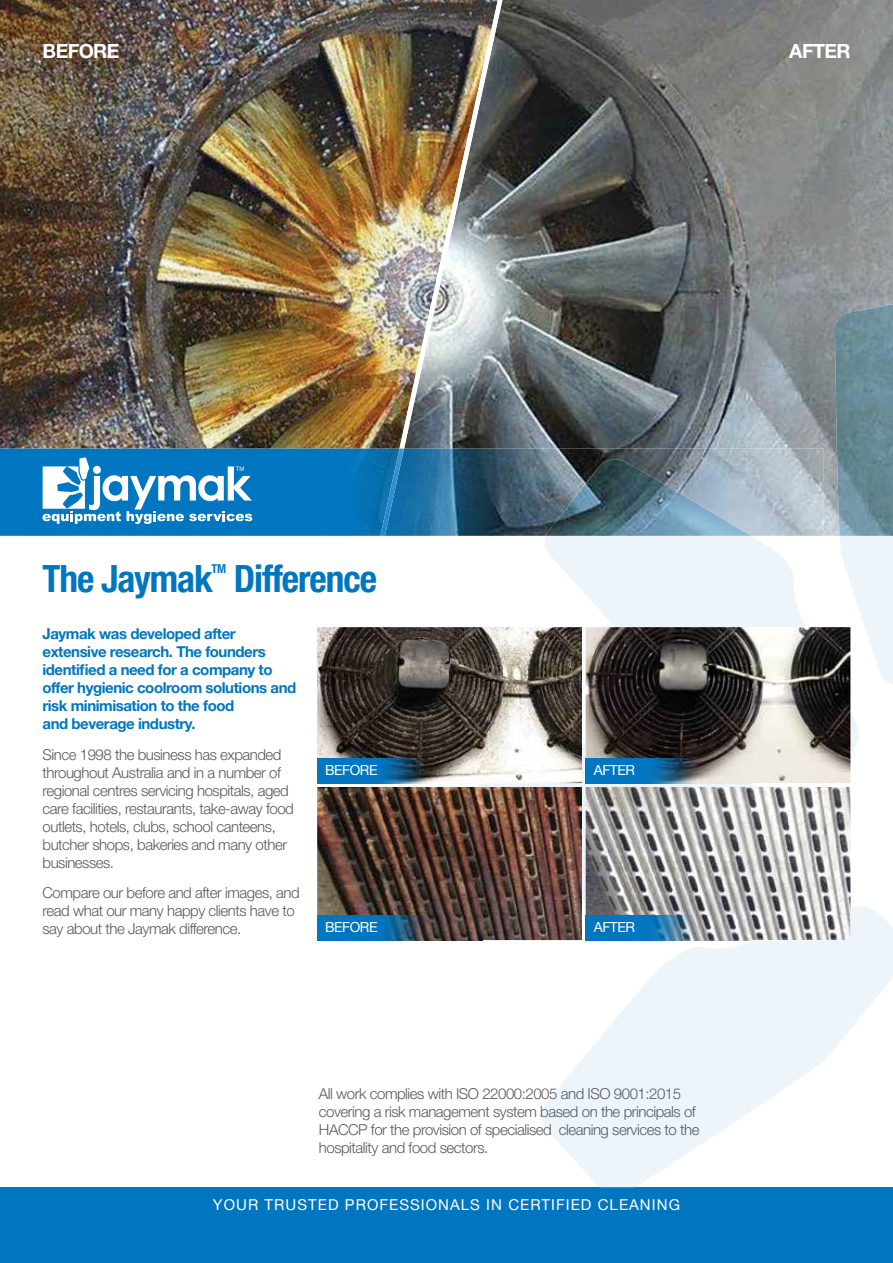
<style>
.page{position:relative;width:893px;height:1263px;background:#fff}
.page>*{position:absolute;margin:0;border:0;box-sizing:border-box;transform-origin:0 0}
.t1{font:700 condensed 37.5px "Helvetica Neue";letter-spacing:-.03em;color:#0076c0}
.t2{font:700 19.5px "Helvetica Neue";letter-spacing:-.03em;color:#fff}
.t3{font:300 15px/18px "Helvetica Neue";letter-spacing:-.03em;color:#58595b}
.t4{font:700 15px/18px "Helvetica Neue";letter-spacing:-.03em;color:#0076c0}
.t5{font:15px "Helvetica Neue";letter-spacing:.07em;color:#fff}
.t6{font:13.95px "Helvetica Neue";letter-spacing:-.03em;color:#fff}
.t7{font:700 condensed 12.3px "Helvetica Neue";color:#0076c0}
</style>
<div class="page">
<img style="left:502px;top:0;width:391px;height:536px">
<img style="left:0;top:0;width:377px;height:449px">
<img style="left:377px;top:0;width:125px;height:449px">
<img style="left:0;top:449px;width:380px;height:87px">
<img style="left:404px;top:449px;width:420px;height:87px">
<img style="left:380px;top:449px;width:24px;height:87px">
<svg style="left:43px;top:457px;width:209px;height:67px"></svg>
<div style="left:0;top:1187px;width:893px;height:76px;background:#0076c0"></div>
<svg style="left:545px;top:536px;width:314px;height:248px;fill:#edf5fb"></svg>
<svg style="left:479px;top:743px;width:278px;height:158px;background:#dae8f2"></svg>
<svg style="left:600px;top:1187px;width:35px;height:1px"></svg>
<svg style="left:840px;top:536px;width:53px;height:148px"></svg>
<img style="left:835px;top:304px;width:58px;height:232px">
<img style="left:546px;top:459px;width:205px;height:77px">
<img style="left:317px;top:627px;width:265px;height:156px">
<img style="left:317px;top:787px;width:265px;height:153px">
<img style="left:586px;top:627px;width:264px;height:156px">
<img style="left:586px;top:787px;width:264px;height:128px">
<img style="left:317px;top:758px;width:165px;height:25px">
<img style="left:317px;top:915px;width:165px;height:25px">
<img style="left:586px;top:758px;width:165px;height:25px">
<svg style="left:540px;top:915px;width:353px;height:272px;fill:#edf5fb"></svg>
<h2 class="t2" style="left:43px;top:39px;width:78px">BEFORE</h2>
<h2 class="t2" style="left:789px;top:39px;width:63px">AFTER</h2>
<h1 class="t1" style="left:43px;top:556px;width:172px">The Jaymak</h1>
<p class="t7" style="left:212px;top:562px;width:16px">TM</p>
<h1 class="t1" style="left:234px;top:556px;width:145px">Difference</h1>
<p class="t4" style="left:43px;top:624px;width:255px">Jaymak was developed after extensive research. The founders identified a need for a company to offer hygienic coolroom solutions and risk minimisation to the food<br>and beverage industry.</p>
<p class="t3" style="left:43px;top:745px;width:253px">Since 1998 the business has expanded throughout Australia and in a number of regional centres servicing hospitals, aged care facilities, restaurants, take-away food outlets, hotels, clubs, school canteens, butcher shops, bakeries and many other businesses.</p>
<p class="t3" style="left:43px;top:884px;width:259px">Compare our before and after images, and read what our many happy clients have to say about the Jaymak difference.</p>
<p class="t6" style="left:325px;top:760px;width:54px">BEFORE</p>
<p class="t6" style="left:325px;top:917px;width:54px">BEFORE</p>
<p class="t6" style="left:594px;top:760px;width:43px">AFTER</p>
<p class="t6" style="left:594px;top:917px;width:43px">AFTER</p>
<p class="t3" style="left:319px;top:1085px;width:382px">All work complies with ISO 22000:2005 and ISO 9001:2015 covering a risk management system based on the principals of HACCP for the provision of specialised cleaning services to the hospitality and food sectors.</p>
<p class="t5" style="left:213px;top:1193px;width:469px">YOUR TRUSTED PROFESSIONALS IN CERTIFIED CLEANING</p>
</div>
